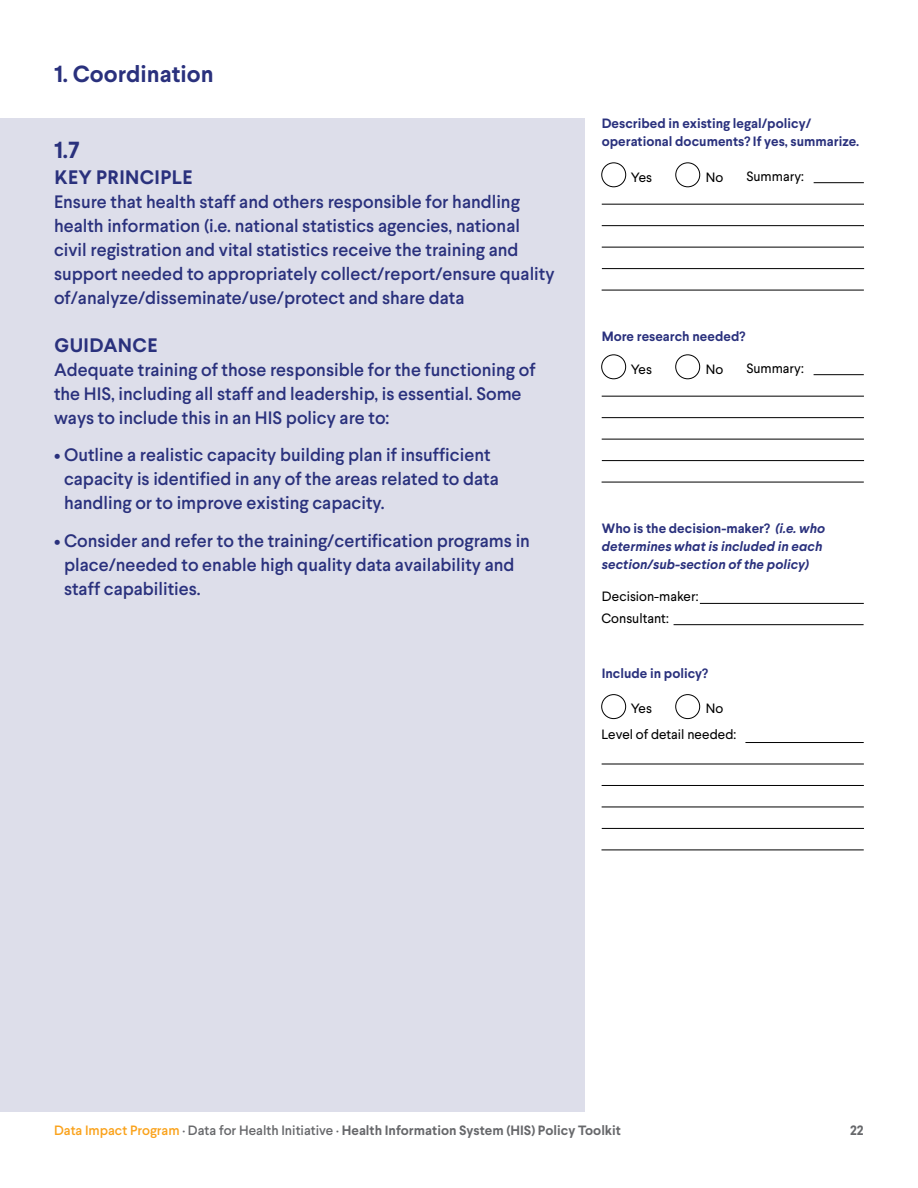
<style>
.page{position:relative;width:918px;height:1188px;background:#fff}
.page>*{position:absolute;margin:0;border:0;box-sizing:border-box;transform-origin:0 0}
.t1{font:700 23.25px "Larsseit";color:#2a317d}
.t2{font:700 19.5px "Larsseit";letter-spacing:.02em;color:#2a317d}
.t3{font:500 18px/24px "Larsseit";color:#2a317d}
.t4{font:700 13.5px/18px "Larsseit";color:#2a317d}
.t5{font:italic 700 13.5px/18px "Larsseit";color:#2a317d}
.t6{font:700 13.5px "Larsseit";color:#67686b}
.t7{font:13.5px/26.1px "Larsseit";color:#000}
.s1{font-style:normal}
.s2{font-weight:500;color:#faa21b}
.s3{font-weight:500}
</style>
<div class="page">
<div style="left:602px;top:355px;width:24px;height:24px;border:1px solid #000;border-radius:50%"></div>
<div style="left:676px;top:355px;width:24px;height:24px;border:1px solid #000;border-radius:50%"></div>
<hr style="left:700px;top:603px;width:164px;height:1px;background:#000">
<div style="left:602px;top:694px;width:24px;height:25px;border:1px solid #000;border-radius:50%"></div>
<div style="left:676px;top:694px;width:24px;height:25px;border:1px solid #000;border-radius:50%"></div>
<hr style="left:602px;top:764px;width:262px;height:1px;background:#000">
<hr style="left:602px;top:785px;width:262px;height:1px;background:#000">
<hr style="left:602px;top:807px;width:262px;height:1px;background:#000">
<hr style="left:745px;top:742px;width:119px;height:1px;background:#000">
<hr style="left:674px;top:624px;width:190px;height:1px;background:#000">
<hr style="left:602px;top:828px;width:262px;height:1px;background:#000">
<hr style="left:602px;top:850px;width:262px;height:1px;background:#000">
<div style="left:0;top:118px;width:584px;height:994px;background:#dddeea"></div>
<hr style="left:602px;top:396px;width:262px;height:1px;background:#000">
<hr style="left:602px;top:417px;width:262px;height:1px;background:#000">
<hr style="left:602px;top:439px;width:262px;height:1px;background:#000">
<hr style="left:814px;top:374px;width:50px;height:1px;background:#000">
<hr style="left:602px;top:460px;width:262px;height:1px;background:#000">
<hr style="left:602px;top:482px;width:262px;height:1px;background:#000">
<div style="left:602px;top:163px;width:24px;height:24px;border:1px solid #000;border-radius:50%"></div>
<div style="left:676px;top:163px;width:24px;height:24px;border:1px solid #000;border-radius:50%"></div>
<hr style="left:602px;top:204px;width:262px;height:1px;background:#000">
<hr style="left:602px;top:225px;width:262px;height:1px;background:#000">
<hr style="left:602px;top:247px;width:262px;height:1px;background:#000">
<hr style="left:814px;top:182px;width:50px;height:1px;background:#000">
<hr style="left:602px;top:268px;width:262px;height:1px;background:#000">
<hr style="left:602px;top:290px;width:262px;height:1px;background:#000">
<p class="t1" style="left:54px;top:59px;width:161px">1. Coordination</p>
<p class="t1" style="left:54px;top:135px;width:27px">1.7</p>
<p class="t2" style="left:54px;top:164px;width:140px">KEY PRINCIPLE</p>
<p class="t3" style="left:54px;top:189px;width:502px">Ensure that health staff and others responsible for handling health information (i.e. national statistics agencies, national civil registration and vital statistics receive the training and support needed to appropriately collect/report/ensure quality of/analyze/disseminate/use/protect and share data</p>
<p class="t2" style="left:54px;top:332px;width:105px">GUIDANCE</p>
<p class="t3" style="left:54px;top:357px;width:483px">Adequate training of those responsible for the functioning of the HIS, including all staff and leadership, is essential. Some ways to include this in an HIS policy are to:</p>
<p class="t3" style="left:64px;top:443px;width:436px;text-indent:-10px">• Outline a realistic capacity building plan if insufficient capacity is identified in any of the areas related to data handling or to improve existing capacity.</p>
<p class="t3" style="left:64px;top:528px;width:468px;text-indent:-10px">• Consider and refer to the training/certification programs in place/needed to enable high quality data availability and staff capabilities.</p>
<p class="t4" style="left:602px;top:115px;width:259px">Described in existing legal/policy/ operational documents? If yes, summarize.</p>
<p class="t7" style="left:631px;top:164px;width:23px">Yes</p>
<p class="t7" style="left:706px;top:164px;width:19px">No</p>
<p class="t7" style="left:746px;top:164px;width:59px">Summary:</p>
<p class="t4" style="left:602px;top:328px;width:145px">More research needed?</p>
<p class="t7" style="left:631px;top:356px;width:23px">Yes</p>
<p class="t7" style="left:706px;top:356px;width:19px">No</p>
<p class="t7" style="left:746px;top:356px;width:59px">Summary:</p>
<p class="t5" style="left:602px;top:519px;width:225px"><span class="s1">Who is the decision-maker?</span> (i.e. who determines what is included in each section/sub-section of the policy)</p>
<p class="t7" style="left:602px;top:583px;width:98px">Decision-maker:</p>
<p class="t7" style="left:602px;top:606px;width:69px">Consultant:</p>
<p class="t4" style="left:602px;top:665px;width:108px">Include in policy?</p>
<p class="t7" style="left:631px;top:696px;width:23px">Yes</p>
<p class="t7" style="left:602px;top:696px;width:136px;text-indent:104px">No<br>Level of detail needed:</p>
<p class="t6" style="left:54px;top:1121px;width:569px"><span class="s2">Data Impact Program</span> <span class="s3">· Data for Health Initiative ·</span> Health Information System (HIS) Policy Toolkit</p>
<p class="t6" style="left:850px;top:1121px;width:15px">22</p>
</div>
